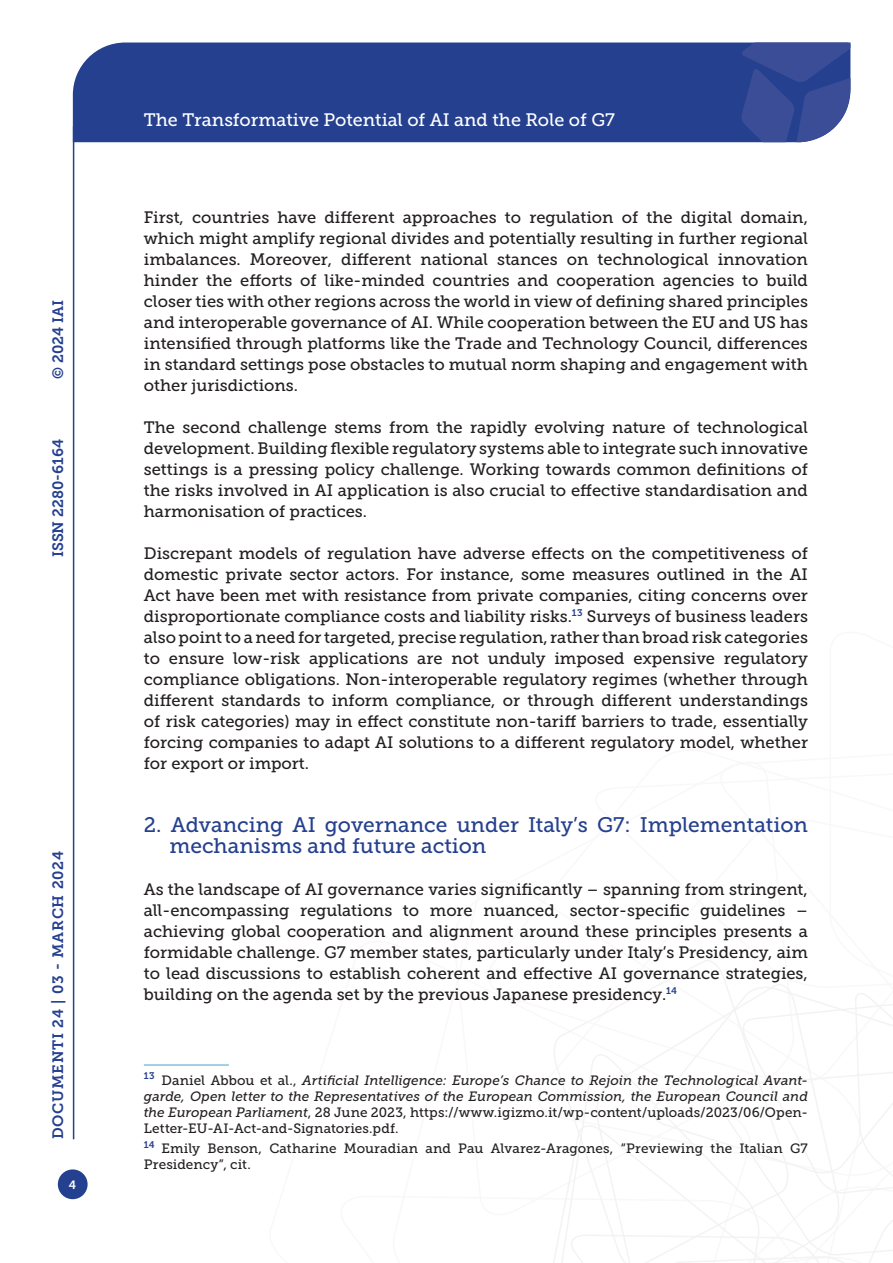
<style>
.page{position:relative;width:893px;height:1263px;background:#fff}
.page>*{position:absolute;margin:0;border:0;box-sizing:border-box;transform-origin:0 0}
.Titolo_paragrafo{font:21px/21px "Museo Slab 500";color:#25408f}
.t1{font:18px "Museo Slab 500";color:#fff}
.Testo{font:16.5px/21px "Museo Slab 500";color:#231f20;text-align:justify}
.t2{font:15px "Museo Slab 700";letter-spacing:.05em;color:#25408f}
.t3{font:15px "Museo Slab 700";color:#25408f}
.Nota{font:italic 13.5px/16.2px "Museo Slab 500";letter-spacing:-.005em;color:#231f20;text-align:justify}
.Nota-2{font:13.5px/16.2px "Museo Slab 500";letter-spacing:.01em;color:#231f20}
.t4{font:12px "Museo Slab 700";color:#fff}
.s1{font-style:normal}
</style>
<div class="page">
<svg style="left:553px;top:960px;width:340px;height:303px"></svg>
<div style="left:73px;top:43px;width:668px;height:99px;background:#25408f"></div>
<svg style="left:741px;top:43px;width:109px;height:99px;background:#3f529a"></svg>
<div style="left:58px;top:1169px;width:30px;height:30px;background:#25408f;border-radius:50%"></div>
<hr style="left:73px;top:126px;width:1px;height:1013px;background:#25408f">
<hr style="left:144px;top:1065px;width:85px;height:1px;background:#39a7cc">
<p class="t2" style="left:50px;top:379px;width:80px;rotate:-90deg">© 2024 IAI</p>
<p class="t3" style="left:50px;top:557px;width:120px;rotate:-90deg">ISSN 2280-6164</p>
<p class="t2" style="left:50px;top:1139px;width:290px;rotate:-90deg">DOCUMENTI 24 | 03 - MARCH 2024</p>
<p class="t4" style="left:69px;top:1178px;width:9px">4</p>
<p class="t1" style="left:144px;top:110px;width:473px">The Transformative Potential of AI and the Role of G7</p>
<p class="Testo" style="left:144px;top:207px;width:666px">First, countries have different approaches to regulation of the digital domain, which might amplify regional divides and potentially resulting in further regional imbalances. Moreover, different national stances on technological innovation hinder the efforts of like-minded countries and cooperation agencies to build closer ties with other regions across the world in view of defining shared principles and interoperable governance of AI. While cooperation between the EU and US has intensified through platforms like the Trade and Technology Council, differences in standard settings pose obstacles to mutual norm shaping and engagement with other jurisdictions.</p>
<p class="Testo" style="left:144px;top:417px;width:666px">The second challenge stems from the rapidly evolving nature of technological development. Building flexible regulatory systems able to integrate such innovative settings is a pressing policy challenge. Working towards common definitions of the risks involved in AI application is also crucial to effective standardisation and harmonisation of practices.</p>
<p class="Testo" style="left:144px;top:543px;width:666px">Discrepant models of regulation have adverse effects on the competitiveness of domestic private sector actors. For instance, some measures outlined in the AI Act have been met with resistance from private companies, citing concerns over disproportionate compliance costs and liability risks.<sup>13</sup> Surveys of business leaders also point to a need for targeted, precise regulation, rather than broad risk categories to ensure low-risk applications are not unduly imposed expensive regulatory compliance obligations. Non-interoperable regulatory regimes (whether through different standards to inform compliance, or through different understandings of risk categories) may in effect constitute non-tariff barriers to trade, essentially forcing companies to adapt AI solutions to a different regulatory model, whether for export or import.</p>
<p class="Titolo_paragrafo" style="left:169px;top:814px;width:640px;text-indent:-26px">2. Advancing AI governance under Italy’s G7: Implementation mechanisms and future action</p>
<p class="Testo" style="left:144px;top:879px;width:666px">As the landscape of AI governance varies significantly – spanning from stringent, all-encompassing regulations to more nuanced, sector-specific guidelines – achieving global cooperation and alignment around these principles presents a formidable challenge. G7 member states, particularly under Italy’s Presidency, aim to lead discussions to establish coherent and effective AI governance strategies, building on the agenda set by the previous Japanese presidency.<sup>14</sup></p>
<p class="Nota" style="left:144px;top:1072px;width:666px"><sup>13</sup> <span class="s1">Daniel Abbou et al.,</span> Artificial Intelligence: Europe’s Chance to Rejoin the Technological Avant&shy;garde, Open letter to the Representatives of the European Commission, the European Council and the European Parliament<span class="s1">, 28 June 2023, https://www.igizmo.it/wp-content/uploads/2023/06/Open-Letter-EU-AI-Act-and-Signatories.pdf.</span></p>
<p class="Nota-2" style="left:144px;top:1140px;width:665px"><sup>14</sup> Emily Benson, Catharine Mouradian and Pau Alvarez-Aragones, “Previewing the Italian G7<br>Presidency”, cit.</p>
</div>
